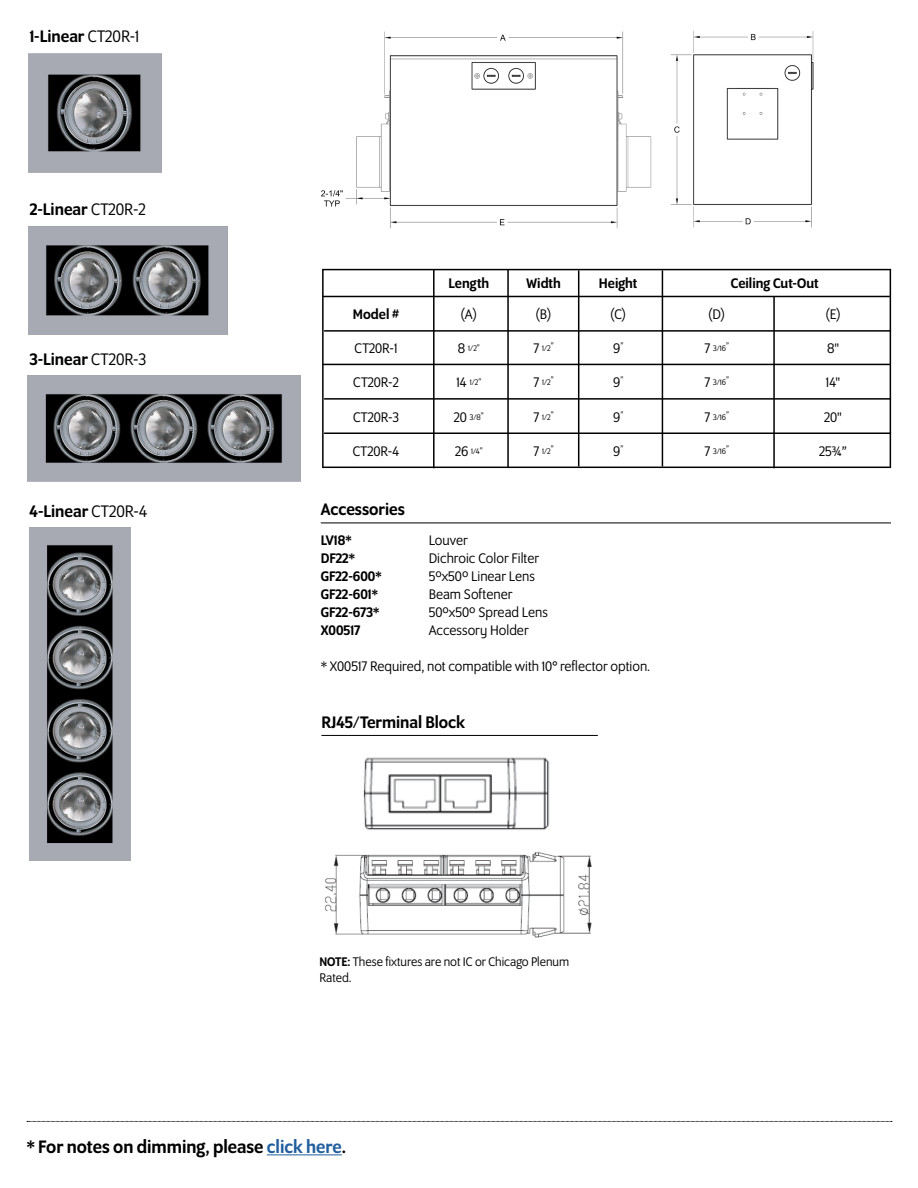
<style>
.page{position:relative;width:918px;height:1188px;background:#fff}
.page>*{position:absolute;margin:0;border:0;box-sizing:border-box;transform-origin:0 0}
.t1{font:500 19.5px "Program OT";color:#000}
.t2{font:500 18px "Program OT";color:#000}
.t3{font:15px "Program OT";color:#000}
.t4{font:500 15px "Program OT";color:#000}
.t5{font:13.5px/16.2px "Program OT";color:#000}
.t6{font:8.7px "Program OT";color:#000}
.s1{font-weight:400}
.s2{font-size:15px}
.s3{font-weight:500}
.s4{color:#215e9e}
</style>
<div class="page">
<img style="left:28px;top:53px;width:133px;height:119px">
<img style="left:28px;top:226px;width:199px;height:108px">
<img style="left:28px;top:375px;width:272px;height:107px">
<img style="left:29px;top:527px;width:101px;height:334px">
<hr style="left:321px;top:523px;width:570px;height:1px;background:#000">
<img style="left:363px;top:757px;width:187px;height:73px">
<img style="left:325px;top:852px;width:267px;height:86px">
<hr style="left:321px;top:735px;width:277px;height:1px;background:#000">
<img style="left:322px;top:31px;width:491px;height:197px">
<hr style="left:323px;top:296px;width:567px;height:1px;background:#000">
<hr style="left:324px;top:330px;width:567px;height:2px;background:#000">
<hr style="left:323px;top:364px;width:567px;height:1px;background:#000">
<hr style="left:324px;top:398px;width:567px;height:2px;background:#000">
<hr style="left:324px;top:433px;width:567px;height:1px;background:#000">
<hr style="left:323px;top:467px;width:567px;height:1px;background:#000">
<hr style="left:433px;top:270px;width:2px;height:198px;background:#000">
<hr style="left:507px;top:270px;width:2px;height:198px;background:#000">
<hr style="left:578px;top:270px;width:1px;height:196px;background:#000">
<hr style="left:662px;top:270px;width:1px;height:196px;background:#000">
<hr style="left:890px;top:270px;width:1px;height:198px;background:#000">
<hr style="left:322px;top:270px;width:2px;height:198px;background:#000">
<hr style="left:322px;top:269px;width:569px;height:1px;background:#000">
<hr style="left:773px;top:297px;width:2px;height:171px;background:#000">
<hr style="left:267px;top:1155px;width:75px;height:1px;background:#215e9e">
<svg style="left:27px;top:1121px;width:865px;height:1px"></svg>
<p class="t2" style="left:30px;top:26px;width:111px">1-Linear <span class="s1">CT20R-1</span></p>
<p class="t2" style="left:30px;top:199px;width:118px">2-Linear <span class="s1">CT20R-2</span></p>
<p class="t2" style="left:30px;top:349px;width:118px">3-Linear <span class="s1">CT20R-3</span></p>
<p class="t4" style="left:353px;top:305px;width:48px">Model #</p>
<p class="t3" style="left:355px;top:340px;width:44px">CT20R-1</p>
<p class="t3" style="left:353px;top:374px;width:47px">CT20R-2</p>
<p class="t3" style="left:353px;top:409px;width:47px">CT20R-3</p>
<p class="t3" style="left:353px;top:443px;width:48px">CT20R-4</p>
<p class="t4" style="left:449px;top:274px;width:42px">Length</p>
<p class="t3" style="left:461px;top:306px;width:18px">(A)</p>
<p class="t6" style="left:458px;top:344px;width:23px"><span class="s2">8</span> 1/2”</p>
<p class="t6" style="left:456px;top:378px;width:26px"><span class="s2">14</span> 1/2”</p>
<p class="t6" style="left:454px;top:412px;width:32px"><span class="s2">20</span> 3/8”</p>
<p class="t6" style="left:455px;top:447px;width:29px"><span class="s2">26</span> 1/4”</p>
<p class="t4" style="left:526px;top:274px;width:36px">Width</p>
<p class="t3" style="left:536px;top:306px;width:18px">(B)</p>
<p class="t6" style="left:533px;top:344px;width:22px"><span class="s2">7</span> 1/2”</p>
<p class="t6" style="left:533px;top:378px;width:22px"><span class="s2">7</span> 1/2”</p>
<p class="t6" style="left:533px;top:412px;width:22px"><span class="s2">7</span> 1/2”</p>
<p class="t6" style="left:533px;top:447px;width:22px"><span class="s2">7</span> 1/2”</p>
<p class="t4" style="left:599px;top:274px;width:40px">Height</p>
<p class="t3" style="left:610px;top:306px;width:18px">(C)</p>
<p class="t3" style="left:613px;top:340px;width:12px">9<sup>”</sup></p>
<p class="t3" style="left:613px;top:374px;width:12px">9<sup>”</sup></p>
<p class="t3" style="left:613px;top:409px;width:12px">9<sup>”</sup></p>
<p class="t3" style="left:613px;top:443px;width:12px">9<sup>”</sup></p>
<p class="t2" style="left:29px;top:501px;width:119px">4-Linear <span class="s1">CT20R-4</span></p>
<p class="t2" style="left:321px;top:499px;width:86px">Accessories</p>
<p class="t4" style="left:321px;top:531px;width:32px">LV18*</p>
<p class="t3" style="left:429px;top:531px;width:41px">Louver</p>
<p class="t4" style="left:321px;top:549px;width:36px">DF22*</p>
<p class="t3" style="left:429px;top:549px;width:112px">Dichroic Color Filter</p>
<p class="t4" style="left:321px;top:567px;width:62px">GF22-600*</p>
<p class="t3" style="left:429px;top:567px;width:108px">5ºx50º Linear Lens</p>
<p class="t4" style="left:321px;top:585px;width:59px">GF22-601*</p>
<p class="t3" style="left:429px;top:585px;width:85px">Beam Softener</p>
<p class="t4" style="left:321px;top:603px;width:60px">GF22-673*</p>
<p class="t3" style="left:429px;top:603px;width:121px">50ºx50º Spread Lens</p>
<p class="t4" style="left:321px;top:621px;width:41px">X00517</p>
<p class="t3" style="left:429px;top:621px;width:101px">Accessory Holder</p>
<p class="t3" style="left:321px;top:657px;width:331px">* X00517 Required, not compatible with 10° reflector option.</p>
<p class="t2" style="left:321px;top:712px;width:145px">RJ45/Terminal Block</p>
<p class="t4" style="left:731px;top:274px;width:89px">Ceiling Cut-Out</p>
<p class="t3" style="left:708px;top:306px;width:19px">(D)</p>
<p class="t3" style="left:825px;top:306px;width:17px">(E)</p>
<p class="t6" style="left:704px;top:344px;width:26px"><span class="s2">7</span> 3/16”</p>
<p class="t6" style="left:704px;top:378px;width:26px"><span class="s2">7</span> 3/16”</p>
<p class="t6" style="left:704px;top:412px;width:26px"><span class="s2">7</span> 3/16”</p>
<p class="t6" style="left:704px;top:447px;width:26px"><span class="s2">7</span> 3/16”</p>
<p class="t3" style="left:827px;top:340px;width:14px">8"</p>
<p class="t3" style="left:826px;top:374px;width:16px">14"</p>
<p class="t3" style="left:824px;top:409px;width:19px">20"</p>
<p class="t3" style="left:819px;top:443px;width:29px">253/4”</p>
<p class="t5" style="left:319px;top:954px;width:251px"><span class="s3">NOTE:</span> These fixtures are not IC or Chicago Plenum<br>Rated.</p>
<h1 class="t1" style="left:27px;top:1136px;width:321px">* For notes on dimming, please <span class="s4">click here</span>.</h1>
</div>
